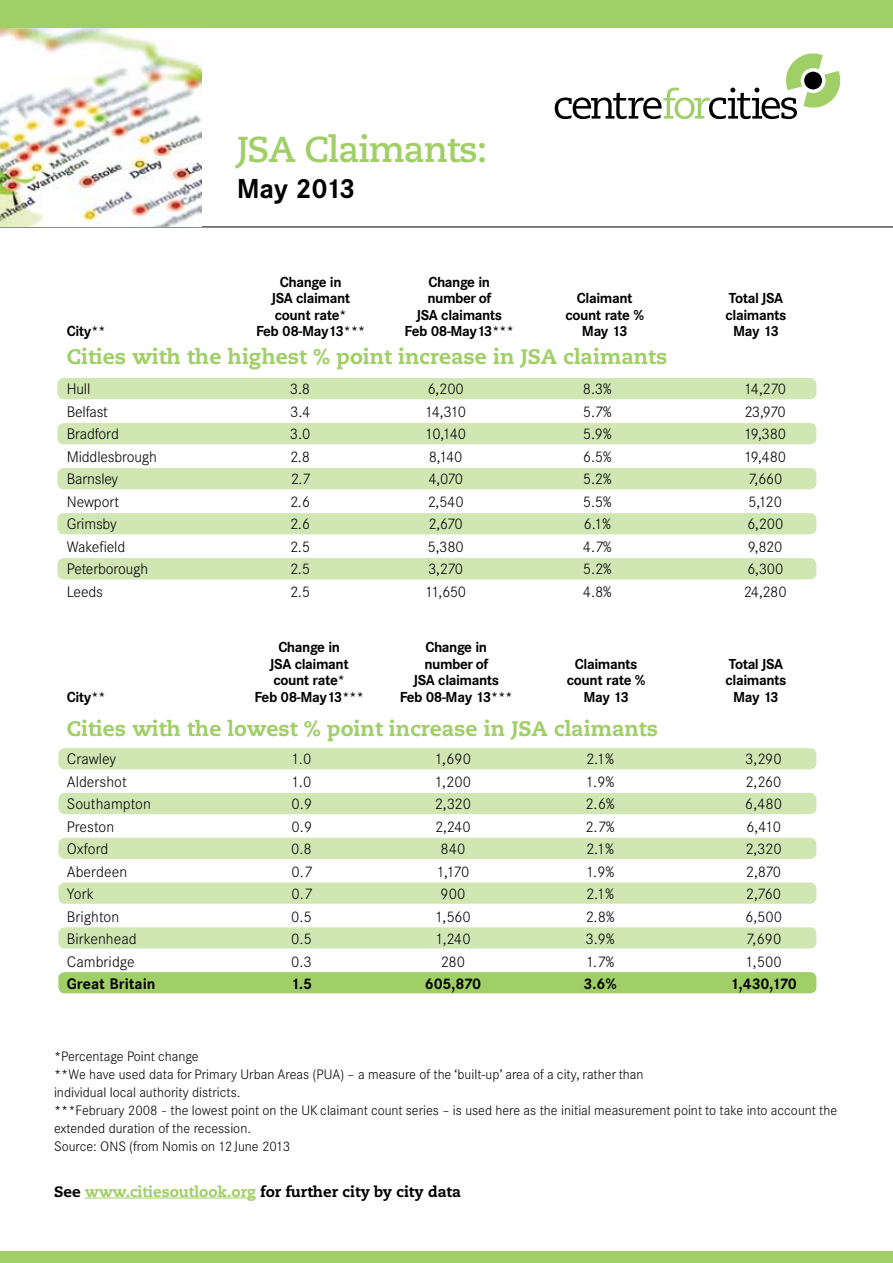
<style>
.page{position:relative;width:893px;height:1263px;background:#fff}
.page>*{position:absolute;margin:0;border:0;box-sizing:border-box;transform-origin:0 0}
.t1{font:700 36px "Caecilia LT Std";letter-spacing:-.03em;color:#a0cf67}
.t2{font:700 27px "Corporate SBQ";letter-spacing:-.01em;color:#000}
.t3{font:800 21px "Caecilia LT Std";color:#a0cf67}
.t4{font:300 15px "Corporate SBQ";letter-spacing:-.01em;color:#000}
.t5{font:800 15px "Caecilia LT Std";color:#000}
.t6{font:700 15px "Corporate SBQ";color:#000}
.t7{font:700 14.25px "Corporate SBQ";letter-spacing:-.03em;color:#000}
.t8{font:300 13.5px/18px "Corporate SBQ";color:#000}
.s1{color:#a0cf67}
</style>
<div class="page">
<hr style="left:0;top:227px;width:893px;height:1px;background:#000">
<div style="left:58px;top:972px;width:758px;height:21px;background:#a0cf67;border-radius:6px"></div>
<div style="left:57px;top:558px;width:759px;height:21px;background:#d0e7b3;border-radius:6px"></div>
<div style="left:57px;top:378px;width:759px;height:21px;background:#d0e7b3;border-radius:6px"></div>
<div style="left:57px;top:468px;width:759px;height:21px;background:#d0e7b3;border-radius:6px"></div>
<div style="left:57px;top:423px;width:759px;height:21px;background:#d0e7b3;border-radius:6px"></div>
<div style="left:57px;top:513px;width:759px;height:21px;background:#d0e7b3;border-radius:6px"></div>
<div style="left:58px;top:927px;width:758px;height:21px;background:#d0e7b3;border-radius:6px"></div>
<div style="left:58px;top:748px;width:758px;height:21px;background:#d0e7b3;border-radius:6px"></div>
<div style="left:58px;top:838px;width:758px;height:21px;background:#d0e7b3;border-radius:6px"></div>
<div style="left:58px;top:793px;width:758px;height:21px;background:#d0e7b3;border-radius:6px"></div>
<div style="left:58px;top:882px;width:758px;height:22px;background:#d0e7b3;border-radius:6px"></div>
<hr style="left:85px;top:1197px;width:171px;height:1px;background:#a0cf67">
<div style="left:0;top:1251px;width:893px;height:12px;background:#a0cf67"></div>
<img style="left:0;top:27px;width:201px;height:199px">
<svg style="left:555px;top:53px;width:286px;height:66px"></svg>
<div style="left:0;top:0;width:893px;height:27px;background:#a0cf67"></div>
<h1 class="t1" style="left:237px;top:129px;width:252px">JSA Claimants:</h1>
<h2 class="t2" style="left:237px;top:172px;width:120px">May 2013</h2>
<p class="t7" style="left:280px;top:273px;width:63px">Change in</p>
<p class="t7" style="left:428px;top:273px;width:63px">Change in</p>
<p class="t7" style="left:271px;top:290px;width:81px">JSA claimant</p>
<p class="t7" style="left:427px;top:290px;width:66px">number of</p>
<p class="t7" style="left:577px;top:290px;width:57px">Claimant</p>
<p class="t7" style="left:729px;top:290px;width:56px">Total JSA</p>
<p class="t7" style="left:275px;top:306px;width:73px">count rate*</p>
<p class="t7" style="left:416px;top:306px;width:88px">JSA claimants</p>
<p class="t7" style="left:565px;top:306px;width:80px">count rate %</p>
<p class="t7" style="left:726px;top:306px;width:63px">claimants</p>
<p class="t7" style="left:67px;top:323px;width:40px">City**</p>
<p class="t7" style="left:256px;top:323px;width:111px">Feb 08-May13***</p>
<p class="t7" style="left:405px;top:323px;width:111px">Feb 08-May13***</p>
<p class="t7" style="left:582px;top:323px;width:47px">May 13</p>
<p class="t7" style="left:733px;top:323px;width:47px">May 13</p>
<h3 class="t3" style="left:67px;top:344px;width:602px">Cities with the highest % point increase in JSA claimants</h3>
<p class="t4" style="left:67px;top:380px;width:25px">Hull</p>
<p class="t4" style="left:290px;top:380px;width:22px">3.8</p>
<p class="t4" style="left:427px;top:380px;width:38px">6,200</p>
<p class="t4" style="left:583px;top:380px;width:30px">8.3%</p>
<p class="t4" style="left:744px;top:380px;width:43px">14,270</p>
<p class="t4" style="left:67px;top:403px;width:43px">Belfast</p>
<p class="t4" style="left:290px;top:403px;width:22px">3.4</p>
<p class="t4" style="left:425px;top:403px;width:43px">14,310</p>
<p class="t4" style="left:583px;top:403px;width:30px">5.7%</p>
<p class="t4" style="left:744px;top:403px;width:43px">23,970</p>
<p class="t4" style="left:67px;top:425px;width:54px">Bradford</p>
<p class="t4" style="left:290px;top:425px;width:22px">3.0</p>
<p class="t4" style="left:425px;top:425px;width:42px">10,140</p>
<p class="t4" style="left:583px;top:425px;width:30px">5.9%</p>
<p class="t4" style="left:744px;top:425px;width:44px">19,380</p>
<p class="t4" style="left:67px;top:448px;width:92px">Middlesbrough</p>
<p class="t4" style="left:290px;top:448px;width:21px">2.8</p>
<p class="t4" style="left:429px;top:448px;width:35px">8,140</p>
<p class="t4" style="left:583px;top:448px;width:30px">6.5%</p>
<p class="t4" style="left:744px;top:448px;width:44px">19,480</p>
<p class="t4" style="left:67px;top:470px;width:53px">Barnsley</p>
<p class="t4" style="left:291px;top:470px;width:21px">2.7</p>
<p class="t4" style="left:428px;top:470px;width:36px">4,070</p>
<p class="t4" style="left:583px;top:470px;width:30px">5.2%</p>
<p class="t4" style="left:748px;top:470px;width:36px">7,660</p>
<p class="t4" style="left:67px;top:493px;width:54px">Newport</p>
<p class="t4" style="left:290px;top:493px;width:21px">2.6</p>
<p class="t4" style="left:428px;top:493px;width:37px">2,540</p>
<p class="t4" style="left:583px;top:493px;width:30px">5.5%</p>
<p class="t4" style="left:748px;top:493px;width:35px">5,120</p>
<p class="t4" style="left:67px;top:515px;width:52px">Grimsby</p>
<p class="t4" style="left:290px;top:515px;width:21px">2.6</p>
<p class="t4" style="left:429px;top:515px;width:36px">2,670</p>
<p class="t4" style="left:584px;top:515px;width:29px">6.1%</p>
<p class="t4" style="left:747px;top:515px;width:38px">6,200</p>
<p class="t4" style="left:67px;top:538px;width:60px">Wakefield</p>
<p class="t4" style="left:290px;top:538px;width:21px">2.5</p>
<p class="t4" style="left:428px;top:538px;width:38px">5,380</p>
<p class="t4" style="left:583px;top:538px;width:30px">4.7%</p>
<p class="t4" style="left:748px;top:538px;width:36px">9,820</p>
<p class="t4" style="left:67px;top:560px;width:83px">Peterborough</p>
<p class="t4" style="left:290px;top:560px;width:21px">2.5</p>
<p class="t4" style="left:428px;top:560px;width:37px">3,270</p>
<p class="t4" style="left:583px;top:560px;width:30px">5.2%</p>
<p class="t4" style="left:747px;top:560px;width:38px">6,300</p>
<p class="t4" style="left:67px;top:583px;width:38px">Leeds</p>
<p class="t4" style="left:290px;top:583px;width:21px">2.5</p>
<p class="t4" style="left:425px;top:583px;width:43px">11,650</p>
<p class="t4" style="left:583px;top:583px;width:30px">4.8%</p>
<p class="t4" style="left:744px;top:583px;width:44px">24,280</p>
<p class="t7" style="left:278px;top:639px;width:63px">Change in</p>
<p class="t7" style="left:425px;top:639px;width:63px">Change in</p>
<p class="t7" style="left:270px;top:655px;width:81px">JSA claimant</p>
<p class="t7" style="left:424px;top:655px;width:66px">number of</p>
<p class="t7" style="left:575px;top:655px;width:64px">Claimants</p>
<p class="t7" style="left:729px;top:655px;width:56px">Total JSA</p>
<p class="t7" style="left:273px;top:672px;width:73px">count rate*</p>
<p class="t7" style="left:413px;top:672px;width:88px">JSA claimants</p>
<p class="t7" style="left:567px;top:672px;width:80px">count rate %</p>
<p class="t7" style="left:725px;top:672px;width:63px">claimants</p>
<p class="t7" style="left:67px;top:688px;width:40px">City**</p>
<p class="t7" style="left:255px;top:688px;width:111px">Feb 08-May13***</p>
<p class="t7" style="left:400px;top:688px;width:115px">Feb 08-May 13***</p>
<p class="t7" style="left:583px;top:688px;width:47px">May 13</p>
<p class="t7" style="left:733px;top:688px;width:47px">May 13</p>
<h3 class="t3" style="left:67px;top:715px;width:593px">Cities with the lowest % point increase in JSA claimants</h3>
<p class="t4" style="left:67px;top:750px;width:51px">Crawley</p>
<p class="t4" style="left:292px;top:750px;width:21px">1.0</p>
<p class="t4" style="left:435px;top:750px;width:38px">1,690</p>
<p class="t4" style="left:586px;top:750px;width:29px">2.1%</p>
<p class="t4" style="left:745px;top:750px;width:38px">3,290</p>
<p class="t4" style="left:67px;top:773px;width:62px">Aldershot</p>
<p class="t4" style="left:292px;top:773px;width:21px">1.0</p>
<p class="t4" style="left:435px;top:773px;width:38px">1,200</p>
<p class="t4" style="left:586px;top:773px;width:30px">1.9%</p>
<p class="t4" style="left:746px;top:773px;width:37px">2,260</p>
<p class="t4" style="left:67px;top:795px;width:86px">Southampton</p>
<p class="t4" style="left:292px;top:795px;width:22px">0.9</p>
<p class="t4" style="left:435px;top:795px;width:38px">2,320</p>
<p class="t4" style="left:586px;top:795px;width:30px">2.6%</p>
<p class="t4" style="left:745px;top:795px;width:39px">6,480</p>
<p class="t4" style="left:67px;top:818px;width:49px">Preston</p>
<p class="t4" style="left:292px;top:818px;width:22px">0.9</p>
<p class="t4" style="left:435px;top:818px;width:37px">2,240</p>
<p class="t4" style="left:586px;top:818px;width:30px">2.7%</p>
<p class="t4" style="left:746px;top:818px;width:36px">6,410</p>
<p class="t4" style="left:67px;top:840px;width:43px">Oxford</p>
<p class="t4" style="left:291px;top:840px;width:22px">0.8</p>
<p class="t4" style="left:440px;top:840px;width:26px">840</p>
<p class="t4" style="left:586px;top:840px;width:29px">2.1%</p>
<p class="t4" style="left:745px;top:840px;width:38px">2,320</p>
<p class="t4" style="left:67px;top:863px;width:62px">Aberdeen</p>
<p class="t4" style="left:292px;top:863px;width:22px">0.7</p>
<p class="t4" style="left:437px;top:863px;width:34px">1,170</p>
<p class="t4" style="left:586px;top:863px;width:30px">1.9%</p>
<p class="t4" style="left:746px;top:863px;width:37px">2,870</p>
<p class="t4" style="left:67px;top:885px;width:29px">York</p>
<p class="t4" style="left:292px;top:885px;width:22px">0.7</p>
<p class="t4" style="left:440px;top:885px;width:26px">900</p>
<p class="t4" style="left:586px;top:885px;width:29px">2.1%</p>
<p class="t4" style="left:746px;top:885px;width:37px">2,760</p>
<p class="t4" style="left:67px;top:908px;width:54px">Brighton</p>
<p class="t4" style="left:291px;top:908px;width:22px">0.5</p>
<p class="t4" style="left:435px;top:908px;width:37px">1,560</p>
<p class="t4" style="left:586px;top:908px;width:30px">2.8%</p>
<p class="t4" style="left:745px;top:908px;width:39px">6,500</p>
<p class="t4" style="left:67px;top:930px;width:71px">Birkenhead</p>
<p class="t4" style="left:291px;top:930px;width:22px">0.5</p>
<p class="t4" style="left:435px;top:930px;width:37px">1,240</p>
<p class="t4" style="left:585px;top:930px;width:31px">3.9%</p>
<p class="t4" style="left:746px;top:930px;width:37px">7,690</p>
<p class="t4" style="left:67px;top:953px;width:69px">Cambridge</p>
<p class="t4" style="left:291px;top:953px;width:22px">0.3</p>
<p class="t4" style="left:441px;top:953px;width:26px">280</p>
<p class="t4" style="left:586px;top:953px;width:30px">1.7%</p>
<p class="t4" style="left:745px;top:953px;width:38px">1,500</p>
<p class="t6" style="left:67px;top:975px;width:90px">Great Britain</p>
<p class="t6" style="left:291px;top:975px;width:23px">1.5</p>
<p class="t6" style="left:425px;top:975px;width:58px">605,870</p>
<p class="t6" style="left:583px;top:975px;width:35px">3.6%</p>
<p class="t6" style="left:730px;top:975px;width:68px">1,430,170</p>
<p class="t8" style="left:54px;top:1048px;width:785px">*Percentage Point change<br>**We have used data for Primary Urban Areas (PUA) – a measure of the ‘built-up’ area of a city, rather than<br>individual local authority districts.<br>***February 2008 - the lowest point on the UK claimant count series – is used here as the initial measurement point to take into account the extended duration of the recession.<br>Source: ONS (from Nomis on 12 June 2013</p>
<p class="t5" style="left:54px;top:1182px;width:408px">See <span class="s1">www.citiesoutlook.org</span> for further city by city data</p>
</div>
